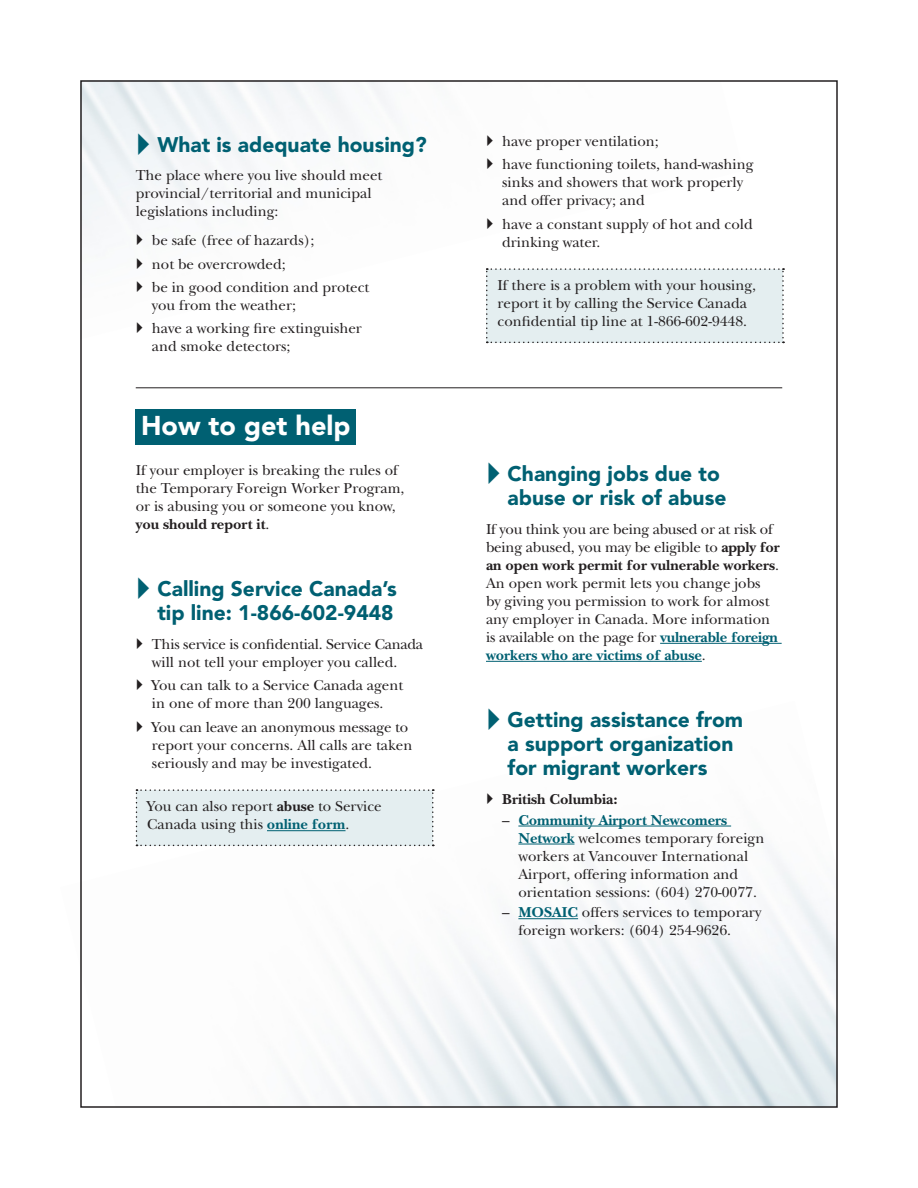
<style>
.page{position:relative;width:918px;height:1188px;background:#fff}
.page>*{position:absolute;margin:0;border:0;box-sizing:border-box;transform-origin:0 0}
.Section_title{font:900 27px "Avenir LT Std";color:#fff}
.t1{font:900 21px/24px "Avenir LT Std";color:#006072}
.Body_text{font:15px/18px "New Baskerville Std";color:#231f20}
.Body_text_aft_Sectio{font:15px/18px "New Baskerville Std";color:#231f20}
.t2{font:700 15px "New Baskerville Std";color:#231f20}
.s1{font-weight:700}
.s2{font-weight:700;color:#006072}
</style>
<div class="page">
<div style="left:486px;top:268px;width:298px;height:75px;background:#e4eef0"></div>
<div style="left:136px;top:410px;width:220px;height:35px;background:#006072"></div>
<hr style="left:136px;top:387px;width:646px;height:1px;background:#231f20">
<div style="left:136px;top:789px;width:298px;height:57px;background:#e4eef0"></div>
<hr style="left:267px;top:830px;width:79px;height:1px;background:#006072">
<hr style="left:660px;top:643px;width:122px;height:1px;background:#006072">
<hr style="left:486px;top:661px;width:216px;height:1px;background:#006072">
<hr style="left:518px;top:826px;width:213px;height:1px;background:#006072">
<hr style="left:518px;top:844px;width:57px;height:1px;background:#006072">
<hr style="left:518px;top:918px;width:60px;height:1px;background:#006072">
<svg style="left:138px;top:133px;width:11px;height:22px"></svg>
<p class="t1" style="left:157px;top:132px;width:271px">What is adequate housing?</p>
<p class="Body_text" style="left:136px;top:167px;width:248px">The place where you live should meet provincial/territorial and municipal legislations including:</p>
<p class="Body_text" style="left:152px;top:231px;width:164px">be safe (free of hazards);</p>
<p class="Body_text" style="left:152px;top:255px;width:135px">not be overcrowded;</p>
<p class="Body_text" style="left:152px;top:278px;width:219px">be in good condition and protect you from the weather;</p>
<p class="Body_text" style="left:152px;top:320px;width:211px">have a working fire extinguisher and smoke detectors;</p>
<p class="Section_title" style="left:141px;top:410px;width:211px">How to get help</p>
<p class="Body_text_aft_Sectio" style="left:136px;top:461px;width:270px">If your employer is breaking the rules of the Temporary Foreign Worker Program, or is abusing you or someone you know, <span class="s1">you should report it</span>.</p>
<p class="t1" style="left:157px;top:577px;width:241px">Calling Service Canada’s tip line: 1-866-602-9448</p>
<p class="Body_text" style="left:152px;top:635px;width:273px">This service is confidential. Service Canada will not tell your employer you called.</p>
<p class="Body_text" style="left:152px;top:677px;width:253px">You can talk to a Service Canada agent in one of more than 200 languages.</p>
<p class="Body_text" style="left:152px;top:718px;width:262px">You can leave an anonymous message to report your concerns. All calls are taken seriously and may be investigated.</p>
<p class="Body_text" style="left:147px;top:797px;width:236px">You can also report <span class="s1">abuse</span> to Service<br>Canada using this <span class="s2">online form</span>.</p>
<p class="Body_text" style="left:502px;top:132px;width:158px">have proper ventilation;</p>
<p class="Body_text" style="left:502px;top:156px;width:253px">have functioning toilets, hand-washing sinks and showers that work properly and offer privacy; and</p>
<p class="Body_text" style="left:502px;top:215px;width:252px">have a constant supply of hot and cold drinking water.</p>
<p class="Body_text" style="left:498px;top:276px;width:260px">If there is a problem with your housing, report it by calling the Service Canada confidential tip line at 1-866-602-9448.</p>
<p class="t1" style="left:508px;top:462px;width:220px">Changing jobs due to abuse or risk of abuse</p>
<p class="Body_text" style="left:486px;top:520px;width:295px">If you think you are being abused or at risk of being abused, you may be eligible to <span class="s1">apply for an open work permit for vulnerable workers</span>.<br>An open work permit lets you change jobs<br>by giving you permission to work for almost any employer in Canada. More information is available on the page for <span class="s2">vulnerable foreign workers who are victims of abuse</span>.</p>
<p class="t1" style="left:508px;top:708px;width:237px">Getting assistance from a support organization for migrant workers</p>
<p class="t2" style="left:502px;top:790px;width:117px">British Columbia:</p>
<p class="Body_text" style="left:518px;top:811px;width:247px;text-indent:-16px">– <span class="s2">Community Airport Newcomers Network</span> welcomes temporary foreign workers at Vancouver International Airport, offering information and orientation sessions: (604) 270-0077.</p>
<p class="Body_text" style="left:518px;top:903px;width:245px;text-indent:-16px">– <span class="s2">MOSAIC</span> offers services to temporary foreign workers: (604) 254-9626.</p>
</div>
